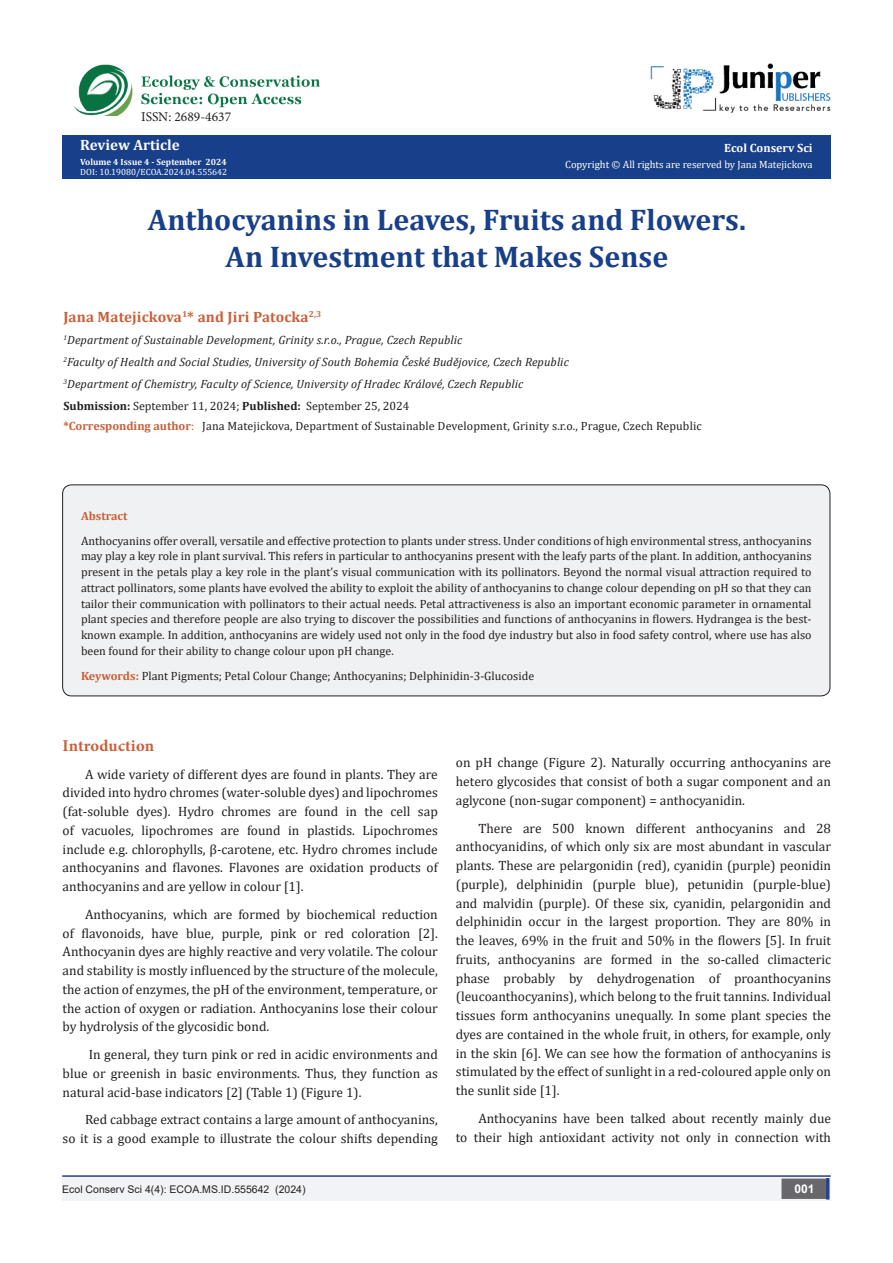
<style>
.page{position:relative;width:893px;height:1263px;background:#fff}
.page>*{position:absolute;margin:0;border:0;box-sizing:border-box;transform-origin:0 0}
.t1{font:700 30px/37.5px "Cambria";color:#183f89;text-align:center}
.t2{font:700 16.5px "Minion Pro";letter-spacing:.005em;color:#ca5f37}
.t3{font:700 15px "Cambria";letter-spacing:.01em;color:#ca5f37}
.t4{font:700 15px "Cambria";color:#fbfbfb}
.t5{font:13.5px/18.8px "Cambria";color:#231f20;text-align:justify}
.t6{font:13.5px "Minion Pro";color:#231f20}
.t7{font:12px/15.8px "Cambria";color:#231f20;text-align:justify}
.t8{font:italic 12px "Cambria";letter-spacing:.01em;color:#231f20}
.t9{font:700 12px "Cambria";color:#fffefc}
.t10{font:700 12px "Cambria";color:#ca5f37}
.t11{font:700 12px "Arial";color:#fff}
.t12{font:10.5px "Cambria";color:#fffefc}
.t13{font:10.5px "Arial";color:#231f20}
.t14{font:9px "Cambria";color:#fff}
.t15{font:700 9px "Cambria";color:#fbfbfb}
.s1{color:#fbfbfb}
.s2{font-weight:700}
.s3{font-weight:700;color:#ca5f37}
.s4{color:#ca5f37}
</style>
<div class="page">
<div style="left:62px;top:135px;width:769px;height:43px;background:#183f89"></div>
<img style="left:651px;top:63px;width:180px;height:50px">
<hr style="left:62px;top:1175px;width:769px;height:2px;background:#253f8e">
<div style="left:62px;top:1177px;width:495px;height:24px;background:#f2f3f4"></div>
<div style="left:557px;top:1177px;width:274px;height:24px;background:#f2f3f4"></div>
<div style="left:782px;top:1179px;width:45px;height:19px;background:#68676a"></div>
<div style="left:781px;top:1178px;width:46px;height:21px;border:2px solid #68676a"></div>
<div style="left:826px;top:1178px;width:3px;height:21px;background:#253f8e;border:2px solid #253f8e"></div>
<img style="left:74px;top:64px;width:246px;height:52px">
<div style="left:63px;top:485px;width:767px;height:211px;background:#f0f1f2;border-radius:9px"></div>
<div style="left:62px;top:484px;width:768px;height:212px;border:1px solid #231f20;border-radius:9px"></div>
<p class="t6" style="left:141px;top:107px;width:92px">ISSN: 2689-4637</p>
<p class="t4" style="left:80px;top:134px;width:101px">Review Article</p>
<p class="t15" style="left:80px;top:155px;width:148px">Volume 4 Issue 4 - September 2024</p>
<p class="t14" style="left:80px;top:167px;width:149px"><span class="s1">DOI:</span> 10.19080/ECOA.2024.04.555642</p>
<p class="t9" style="left:724px;top:139px;width:90px">Ecol Conserv Sci</p>
<p class="t12" style="left:565px;top:158px;width:249px">Copyright © All rights are reserved by Jana Matejickova</p>
<p class="t1" style="left:148px;top:200px;width:600px">Anthocyanins in Leaves, Fruits and Flowers.<br>An Investment that Makes Sense</p>
<p class="t3" style="left:63px;top:307px;width:260px">Jana Matejickova<sup>1</sup>* and Jiri Patocka<sup>2,3</sup></p>
<p class="t8" style="left:63px;top:332px;width:401px"><sup>1</sup>Department of Sustainable Development, Grinity s.r.o., Prague, Czech Republic</p>
<p class="t8" style="left:63px;top:354px;width:507px"><sup>2</sup>Faculty of Health and Social Studies, University of South Bohemia České Budějovice, Czech Republic</p>
<p class="t8" style="left:63px;top:376px;width:462px"><sup>3</sup>Department of Chemistry, Faculty of Science, University of Hradec Králové, Czech Republic</p>
<p class="t7" style="left:63px;top:398px;width:348px"><span class="s2">Submission:</span> September 11, 2024; <span class="s2">Published:</span> September 25, 2024</p>
<p class="t7" style="left:63px;top:418px;width:640px"><span class="s3">*Corresponding author</span><span class="s4">:</span> Jana Matejickova, Department of Sustainable Development, Grinity s.r.o., Prague, Czech Republic</p>
<p class="t10" style="left:81px;top:507px;width:48px">Abstract</p>
<p class="t7" style="left:81px;top:532px;width:732px">Anthocyanins offer overall, versatile and effective protection to plants under stress. Under conditions of high environmental stress, anthocyanins may play a key role in plant survival. This refers in particular to anthocyanins present with the leafy parts of the plant. In addition, anthocyanins present in the petals play a key role in the plant’s visual communication with its pollinators. Beyond the normal visual attraction required to attract pollinators, some plants have evolved the ability to exploit the ability of anthocyanins to change colour depending on pH so that they can tailor their communication with pollinators to their actual needs. Petal attractiveness is also an important economic parameter in ornamental plant species and therefore people are also trying to discover the possibilities and functions of anthocyanins in flowers. Hydrangea is the best&shy;known example. In addition, anthocyanins are widely used not only in the food dye industry but also in food safety control, where use has also been found for their ability to change colour upon pH change.</p>
<p class="t7" style="left:81px;top:668px;width:455px"><span class="s3">Keywords:</span> Plant Pigments; Petal Colour Change; Anthocyanins; Delphinidin-3-Glucoside</p>
<p class="t2" style="left:63px;top:734px;width:93px">Introduction</p>
<p class="t5" style="left:63px;top:765px;width:377px;text-indent:22px">A wide variety of different dyes are found in plants. They are divided into hydro chromes (water-soluble dyes) and lipochromes (fat-soluble dyes). Hydro chromes are found in the cell sap of vacuoles, lipochromes are found in plastids. Lipochromes include e.g. chlorophylls, β-carotene, etc. Hydro chromes include anthocyanins and flavones. Flavones are oxidation products of anthocyanins and are yellow in colour [1].</p>
<p class="t5" style="left:63px;top:905px;width:377px;text-indent:22px">Anthocyanins, which are formed by biochemical reduction of flavonoids, have blue, purple, pink or red coloration [2].<br>Anthocyanin dyes are highly reactive and very volatile. The colour and stability is mostly influenced by the structure of the molecule, the action of enzymes, the pH of the environment, temperature, or the action of oxygen or radiation. Anthocyanins lose their colour by hydrolysis of the glycosidic bond.</p>
<p class="t5" style="left:63px;top:1045px;width:377px;text-indent:26px">In general, they turn pink or red in acidic environments and blue or greenish in basic environments. Thus, they function as natural acid-base indicators [2] (Table 1) (Figure 1).</p>
<p class="t5" style="left:63px;top:1110px;width:377px;text-align:right">Red cabbage extract contains a large amount of anthocyanins,<br>so it is a good example to illustrate the colour shifts depending</p>
<p class="t5" style="left:456px;top:753px;width:377px">on pH change (Figure 2). Naturally occurring anthocyanins are hetero glycosides that consist of both a sugar component and an aglycone (non-sugar component) = anthocyanidin.</p>
<p class="t5" style="left:456px;top:818px;width:377px;text-indent:22px">There are 500 known different anthocyanins and 28 anthocyanidins, of which only six are most abundant in vascular plants. These are pelargonidin (red), cyanidin (purple) peonidin (purple), delphinidin (purple blue), petunidin (purple-blue) and malvidin (purple). Of these six, cyanidin, pelargonidin and delphinidin occur in the largest proportion. They are 80% in the leaves, 69% in the fruit and 50% in the flowers [5]. In fruit fruits, anthocyanins are formed in the so-called climacteric phase probably by dehydrogenation of proanthocyanins (leucoanthocyanins), which belong to the fruit tannins. Individual tissues form anthocyanins unequally. In some plant species the dyes are contained in the whole fruit, in others, for example, only in the skin [6]. We can see how the formation of anthocyanins is stimulated by the effect of sunlight in a red-coloured apple only on the sunlit side [1].</p>
<p class="t5" style="left:456px;top:1109px;width:377px;text-align:right">Anthocyanins have been talked about recently mainly due<br>to their high antioxidant activity not only in connection with</p>
<p class="t13" style="left:62px;top:1182px;width:245px">Ecol Conserv Sci 4(4): ECOA.MS.ID.555642 (2024)</p>
<p class="t11" style="left:794px;top:1180px;width:22px">001</p>
</div>
